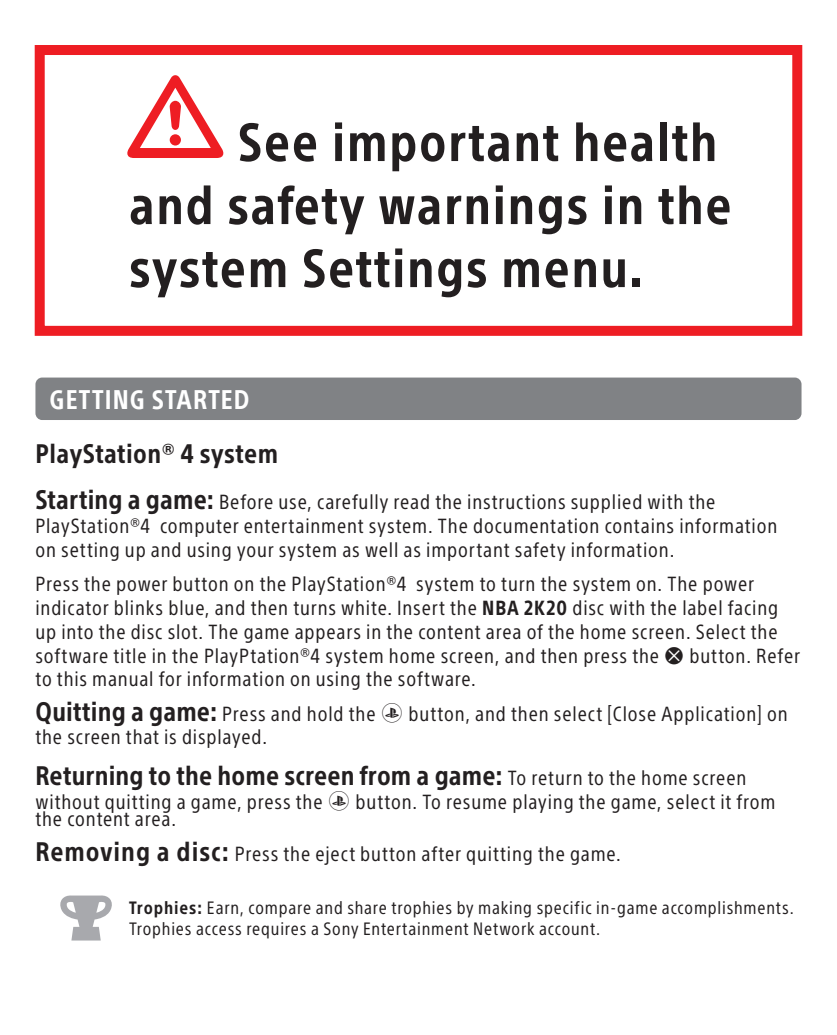
<style>
.page{position:relative;width:837px;height:1035px;background:#fff}
.page>*{position:absolute;margin:0;border:0;box-sizing:border-box;transform-origin:0 0}
.t1{font:700 condensed 52.5px/63px "SST Pro";letter-spacing:.03em;color:#231f20}
.EULA_HEADER{font:700 condensed 26.25px "SST Pro";letter-spacing:.01em;color:#231f20}
.EULA_HEADER-2{font:700 condensed 26.25px "SST";letter-spacing:.04em;color:#fff}
.EULA_HEADER-3{font:condensed 20px/23.8px "SST Pro";letter-spacing:.045em;color:#231f20}
.EULA_HEADER-4{font:condensed 17.5px/21px "SST Pro";letter-spacing:.05em;color:#231f20}
.s1{font-weight:700;font-size:26.25px}
.s2{font-weight:700}
.s3{font-family:"SCET37";font-stretch:normal}
.s4{font-family:"SCET37";font-stretch:normal;font-size:22.5px}
.s5{font-weight:400;font-size:20px}
</style>
<div class="page">
<svg style="left:127px;top:75px;width:96px;height:83px"></svg>
<div style="left:35px;top:45px;width:767px;height:291px;border:10px solid #ee1d23"></div>
<div style="left:35px;top:377px;width:766px;height:43px;background:#808285;border-radius:7px"></div>
<svg style="left:60px;top:895px;width:52px;height:45px"></svg>
<p class="t1" style="left:129px;top:110px;width:604px;text-indent:109px">See important health and safety warnings in the system Settings menu.</p>
<p class="EULA_HEADER-2" style="left:50px;top:384px;width:201px">GETTING STARTED</p>
<p class="EULA_HEADER" style="left:35px;top:437px;width:244px">PlayStation® 4 system</p>
<p class="EULA_HEADER-3" style="left:35px;top:490px;width:743px"><span class="s1">Starting a game:</span> Before use, carefully read the instructions supplied with the<br>PlayStation®4 computer entertainment system. The documentation contains information on setting up and using your system as well as important safety information.</p>
<p class="EULA_HEADER-3" style="left:35px;top:572px;width:765px">Press the power button on the PlayStation®4 system to turn the system on. The power indicator blinks blue, and then turns white. Insert the <span class="s2">NBA 2K20</span> disc with the label facing up into the disc slot. The game appears in the content area of the home screen. Select the software title in the PlayPtation®4 system home screen, and then press the <span class="s3">S</span> button. Refer to this manual for information on using the software.</p>
<p class="EULA_HEADER-3" style="left:35px;top:701px;width:753px"><span class="s1">Quitting a game:</span> Press and hold the <span class="s4">p</span> button, and then select [Close Application] on the screen that is displayed.</p>
<p class="EULA_HEADER" style="left:35px;top:760px;width:712px">Returning to the home screen from a game: <span class="s5">To return to the home screen</span></p>
<p class="EULA_HEADER-3" style="left:35px;top:792px;width:741px;line-height:17.5px">without quitting a game, press the <span class="s4">p</span> button. To resume playing the game, select it from the content area.</p>
<p class="EULA_HEADER-3" style="left:35px;top:841px;width:586px"><span class="s1">Removing a disc:</span> Press the eject button after quitting the game.</p>
<p class="EULA_HEADER-4" style="left:129px;top:897px;width:666px"><span class="s2">Trophies:</span> Earn, compare and share trophies by making specific in-game accomplishments.<br>Trophies access requires a Sony Entertainment Network account.</p>
</div>
